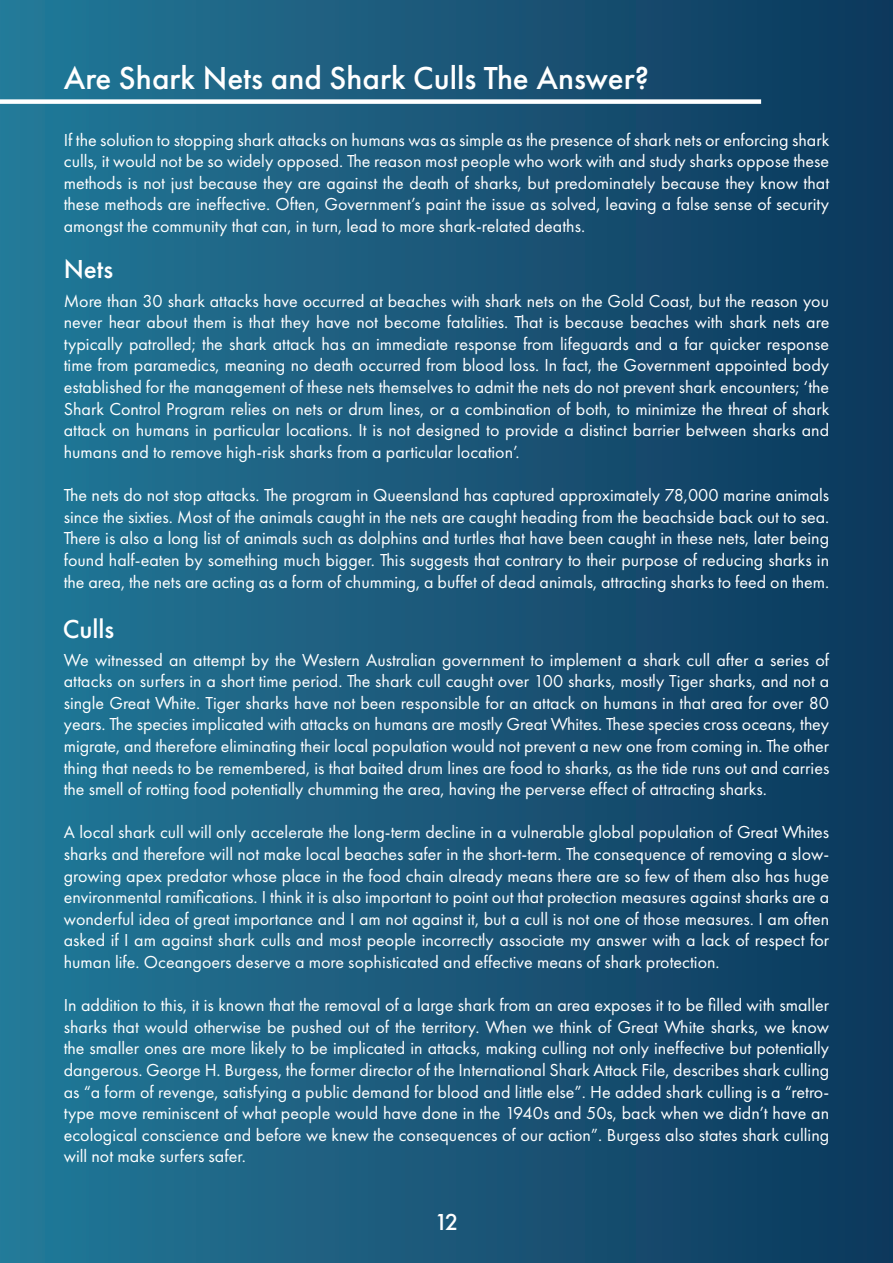
<style>
.page{position:relative;width:893px;height:1263px;background:#fff}
.page>*{position:absolute;margin:0;border:0;box-sizing:border-box;transform-origin:0 0}
.t1{font:500 33px "Futura PT";color:#fff}
.t2{font:500 27px "Futura PT";color:#fff}
.t3{font:500 24px "Futura PT";color:#fff}
.t4{font:18px/21.6px "Futura PT";color:#fff;text-align:justify}
</style>
<div class="page">
<div style="left:0;top:0;width:893px;height:1263px;background:linear-gradient(to right,#257998,#0e375b)"></div>
<div style="left:0;top:99px;width:761px;height:5px;background:#fff"></div>
<p class="t1" style="left:64px;top:58px;width:587px">Are Shark Nets and Shark Culls The Answer?</p>
<p class="t4" style="left:64px;top:129px;width:767px">If the solution to stopping shark attacks on humans was as simple as the presence of shark nets or enforcing shark culls, it would not be so widely opposed. The reason most people who work with and study sharks oppose these methods is not just because they are against the death of sharks, but predominately because they know that these methods are ineffective. Often, Government’s paint the issue as solved, leaving a false sense of security amongst the community that can, in turn, lead to more shark-related deaths.</p>
<p class="t2" style="left:64px;top:253px;width:51px">Nets</p>
<p class="t4" style="left:64px;top:290px;width:767px">More than 30 shark attacks have occurred at beaches with shark nets on the Gold Coast, but the reason you never hear about them is that they have not become fatalities. That is because beaches with shark nets are typically patrolled; the shark attack has an immediate response from lifeguards and a far quicker response time from paramedics, meaning no death occurred from blood loss. In fact, the Government appointed body established for the management of these nets themselves to admit the nets do not prevent shark encounters; ‘the Shark Control Program relies on nets or drum lines, or a combination of both, to minimize the threat of shark attack on humans in particular locations. It is not designed to provide a distinct barrier between sharks and humans and to remove high-risk sharks from a particular location’.</p>
<p class="t4" style="left:64px;top:484px;width:767px">The nets do not stop attacks. The program in Queensland has captured approximately 78,000 marine animals since the sixties. Most of the animals caught in the nets are caught heading from the beachside back out to sea.<br>There is also a long list of animals such as dolphins and turtles that have been caught in these nets, later being found half-eaten by something much bigger. This suggests that contrary to their purpose of reducing sharks in the area, the nets are acting as a form of chumming, a buffet of dead animals, attracting sharks to feed on them.</p>
<p class="t2" style="left:63px;top:613px;width:53px">Culls</p>
<p class="t4" style="left:64px;top:649px;width:767px">We witnessed an attempt by the Western Australian government to implement a shark cull after a series of attacks on surfers in a short time period. The shark cull caught over 100 sharks, mostly Tiger sharks, and not a single Great White. Tiger sharks have not been responsible for an attack on humans in that area for over 80 years. The species implicated with attacks on humans are mostly Great Whites. These species cross oceans, they migrate, and therefore eliminating their local population would not prevent a new one from coming in. The other thing that needs to be remembered, is that baited drum lines are food to sharks, as the tide runs out and carries the smell of rotting food potentially chumming the area, having the perverse effect of attracting sharks.</p>
<p class="t4" style="left:64px;top:821px;width:767px">A local shark cull will only accelerate the long-term decline in a vulnerable global population of Great Whites sharks and therefore will not make local beaches safer in the short-term. The consequence of removing a slow&shy;growing apex predator whose place in the food chain already means there are so few of them also has huge environmental ramifications. I think it is also important to point out that protection measures against sharks are a wonderful idea of great importance and I am not against it, but a cull is not one of those measures. I am often asked if I am against shark culls and most people incorrectly associate my answer with a lack of respect for human life. Oceangoers deserve a more sophisticated and effective means of shark protection.</p>
<p class="t4" style="left:64px;top:994px;width:767px">In addition to this, it is known that the removal of a large shark from an area exposes it to be filled with smaller sharks that would otherwise be pushed out of the territory. When we think of Great White sharks, we know the smaller ones are more likely to be implicated in attacks, making culling not only ineffective but potentially dangerous. George H. Burgess, the former director of the International Shark Attack File, describes shark culling as “a form of revenge, satisfying a public demand for blood and little else”. He added shark culling is a “retro&shy;type move reminiscent of what people would have done in the 1940s and 50s, back when we didn’t have an ecological conscience and before we knew the consequences of our action”. Burgess also states shark culling will not make surfers safer.</p>
<p class="t3" style="left:434px;top:1208px;width:26px">12</p>
</div>
